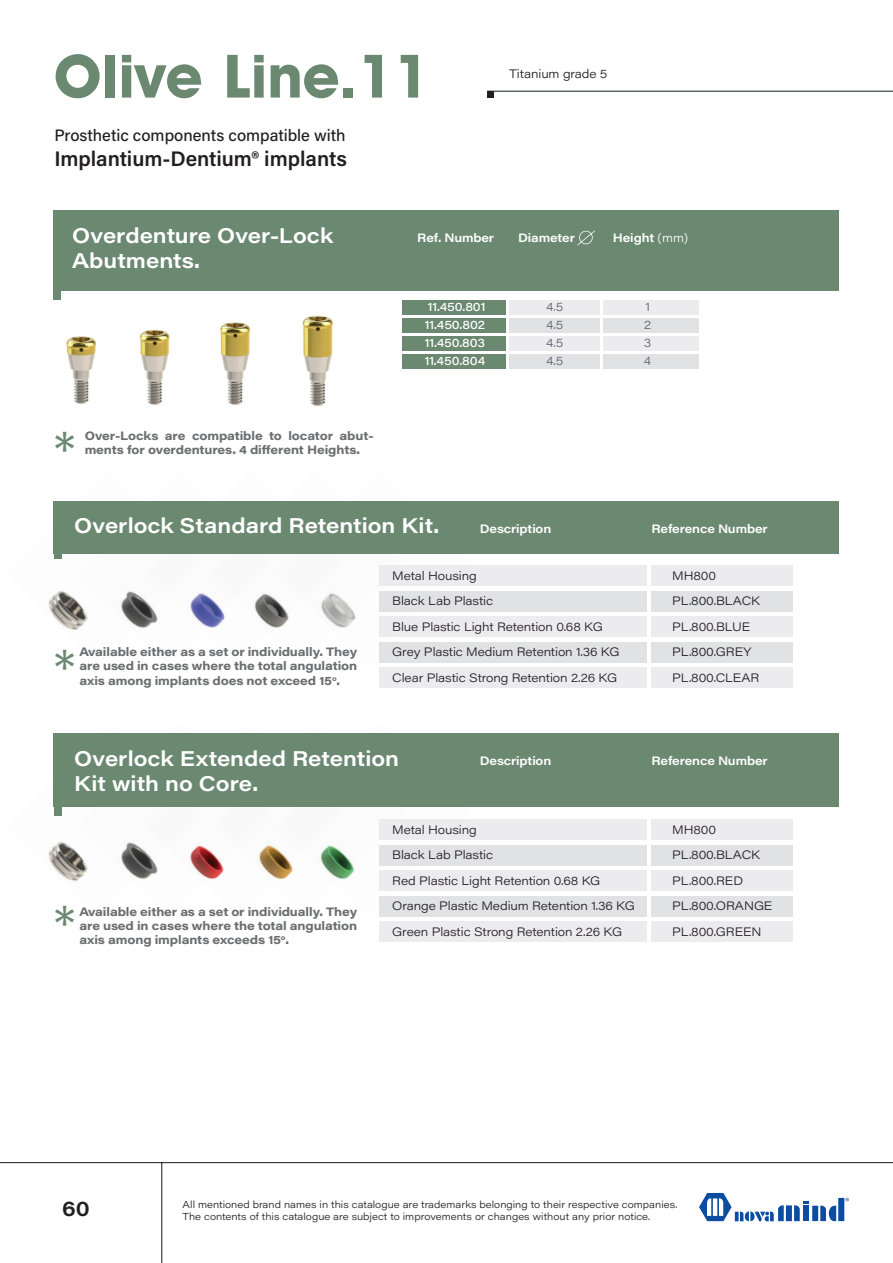
<style>
.page{position:relative;width:893px;height:1263px;background:#fff}
.page>*{position:absolute;margin:0;border:0;box-sizing:border-box;transform-origin:0 0}
.t1{font:700 60px "ITC Avant Garde";color:#6b8871}
.t2{font:300 46.5px "Acumin Pro Wide";color:#6b8871}
.t3{font:600 21px/25.2px "Acumin Pro Wide";color:#fff}
.t4{font:600 21px "Acumin Pro";color:#231f20}
.t5{font:600 21px "Acumin Pro Wide";color:#231f20}
.t6{font:500 16.5px "Acumin Pro";color:#231f20}
.t7{font:300 12px/25.5px "Acumin Pro Wide";letter-spacing:-.01em;color:#231f20}
.t8{font:700 12px/14.4px "Acumin Pro Wide";letter-spacing:-.01em;color:#6c6d70;text-align:justify}
.t9{font:600 12px "Acumin Pro Wide";letter-spacing:-.01em;color:#fff}
.t10{font:500 12px/18px "Acumin Pro Wide";letter-spacing:-.01em;color:#fff;text-align:justify}
.t11{font:300 12px/18px "Acumin Pro Wide";color:#606573;text-align:justify}
.t12{font:300 9.9px/11.9px "Acumin Pro Wide";color:#231f20}
.s1{font-weight:300}
</style>
<div class="page">
<hr style="left:0;top:1162px;width:893px;height:1px;background:#161b22">
<hr style="left:161px;top:1162px;width:1px;height:101px;background:#161b22">
<div style="left:487px;top:91px;width:7px;height:7px;background:#231f20"></div>
<hr style="left:487px;top:91px;width:406px;height:1px;background:#161b22">
<svg style="left:699px;top:1193px;width:150px;height:28px"></svg>
<div style="left:53px;top:211px;width:786px;height:80px;background:#6b8871"></div>
<div style="left:402px;top:300px;width:104px;height:15px;background:#6b8871"></div>
<div style="left:402px;top:318px;width:104px;height:15px;background:#6b8871"></div>
<div style="left:402px;top:336px;width:104px;height:15px;background:#6b8871"></div>
<div style="left:402px;top:354px;width:104px;height:15px;background:#6b8871"></div>
<div style="left:604px;top:300px;width:95px;height:15px;background:#ececee"></div>
<div style="left:604px;top:318px;width:95px;height:15px;background:#e1e2e4"></div>
<div style="left:604px;top:336px;width:95px;height:15px;background:#ececee"></div>
<div style="left:604px;top:354px;width:95px;height:15px;background:#e1e2e4"></div>
<div style="left:509px;top:300px;width:90px;height:15px;background:#ececee"></div>
<div style="left:509px;top:318px;width:90px;height:15px;background:#e1e2e4"></div>
<div style="left:509px;top:336px;width:90px;height:15px;background:#ececee"></div>
<div style="left:509px;top:354px;width:90px;height:15px;background:#e1e2e4"></div>
<svg style="left:577px;top:231px;width:18px;height:14px"></svg>
<img style="left:53px;top:291px;width:33px;height:113px">
<img style="left:86px;top:329px;width:80px;height:76px">
<img style="left:166px;top:322px;width:83px;height:83px">
<img style="left:249px;top:315px;width:84px;height:91px">
<img style="left:48px;top:733px;width:29px;height:148px">
<img style="left:77px;top:733px;width:70px;height:148px">
<img style="left:147px;top:733px;width:69px;height:147px">
<img style="left:216px;top:733px;width:61px;height:146px">
<img style="left:277px;top:733px;width:194px;height:147px">
<img style="left:48px;top:501px;width:29px;height:129px">
<img style="left:77px;top:553px;width:70px;height:77px">
<img style="left:147px;top:553px;width:64px;height:75px">
<img style="left:211px;top:553px;width:66px;height:75px">
<img style="left:277px;top:553px;width:194px;height:75px">
<div style="left:54px;top:501px;width:785px;height:52px;background:#6b8871"></div>
<div style="left:54px;top:552px;width:7px;height:7px;background:#6b8871"></div>
<div style="left:54px;top:734px;width:785px;height:73px;background:#6b8871"></div>
<div style="left:54px;top:805px;width:7px;height:10px;background:#6b8871"></div>
<div style="left:651px;top:565px;width:142px;height:21px;background:#ececee"></div>
<div style="left:651px;top:819px;width:142px;height:21px;background:#ececee"></div>
<div style="left:379px;top:565px;width:267px;height:21px;background:#ececee"></div>
<div style="left:379px;top:819px;width:267px;height:21px;background:#ececee"></div>
<div style="left:651px;top:591px;width:142px;height:21px;background:#e1e2e4"></div>
<div style="left:651px;top:845px;width:142px;height:21px;background:#e1e2e4"></div>
<div style="left:379px;top:591px;width:267px;height:21px;background:#e1e2e4"></div>
<div style="left:379px;top:845px;width:267px;height:21px;background:#e1e2e4"></div>
<div style="left:651px;top:616px;width:142px;height:21px;background:#ececee"></div>
<div style="left:651px;top:870px;width:142px;height:21px;background:#ececee"></div>
<div style="left:379px;top:616px;width:267px;height:21px;background:#ececee"></div>
<div style="left:379px;top:870px;width:267px;height:21px;background:#ececee"></div>
<div style="left:651px;top:642px;width:142px;height:21px;background:#e1e2e4"></div>
<div style="left:651px;top:896px;width:142px;height:21px;background:#e1e2e4"></div>
<div style="left:379px;top:642px;width:267px;height:21px;background:#e1e2e4"></div>
<div style="left:379px;top:896px;width:267px;height:21px;background:#e1e2e4"></div>
<div style="left:651px;top:667px;width:142px;height:21px;background:#ececee"></div>
<div style="left:651px;top:921px;width:142px;height:21px;background:#ececee"></div>
<div style="left:379px;top:667px;width:267px;height:21px;background:#ececee"></div>
<div style="left:379px;top:921px;width:267px;height:21px;background:#ececee"></div>
<h1 class="t1" style="left:54px;top:40px;width:377px">Olive Line.11</h1>
<h3 class="t6" style="left:54px;top:123px;width:293px">Prosthetic components compatible with</h3>
<h3 class="t4" style="left:54px;top:144px;width:294px">Implantium-Dentium® implants</h3>
<p class="t7" style="left:509px;top:60px;width:100px">Titanium grade 5</p>
<h3 class="t3" style="left:72px;top:222px;width:263px">Overdenture Over-Lock<br>Abutments.</h3>
<p class="t9" style="left:417px;top:229px;width:78px">Ref. Number</p>
<p class="t9" style="left:518px;top:229px;width:58px">Diameter</p>
<p class="t9" style="left:613px;top:229px;width:77px">Height <span class="s1">(mm)</span></p>
<p class="t11" style="left:546px;top:297px;width:18px">4.5<br>4.5<br>4.5<br>4.5</p>
<p class="t11" style="left:644px;top:297px;width:9px;text-align:left">1<br>2<br>3<br>4</p>
<p class="t10" style="left:425px;top:297px;width:62px">11.450.801<br>11.450.802<br>11.450.803<br>11.450.804</p>
<h2 class="t2" style="left:54px;top:416px;width:23px">*</h2>
<p class="t8" style="left:85px;top:428px;width:291px">Over-Locks are compatible to locator abut&shy;ments for overdentures. 4 different Heights.</p>
<h3 class="t3" style="left:74px;top:512px;width:367px">Overlock Standard Retention Kit.</h3>
<p class="t9" style="left:480px;top:520px;width:73px">Description</p>
<p class="t8" style="left:79px;top:644px;width:279px">Available either as a set or individually. They are used in cases where the total angulation axis among implants does not exceed 15<sup>o</sup>.</p>
<h2 class="t2" style="left:54px;top:633px;width:23px">*</h2>
<p class="t7" style="left:392px;top:562px;width:229px">Metal Housing<br>Black Lab Plastic<br>Blue Plastic Light Retention 0.68 KG<br>Grey Plastic Medium Retention 1.36 KG<br>Clear Plastic Strong Retention 2.26 KG</p>
<p class="t9" style="left:651px;top:520px;width:118px">Reference Number</p>
<p class="t7" style="left:672px;top:562px;width:89px">MH800<br>PL.800.BLACK<br>PL.800.BLUE<br>PL.800.GREY<br>PL.800.CLEAR</p>
<h3 class="t3" style="left:74px;top:745px;width:326px">Overlock Extended Retention<br>Kit with no Core.</h3>
<p class="t9" style="left:480px;top:752px;width:73px">Description</p>
<h2 class="t2" style="left:54px;top:890px;width:23px">*</h2>
<p class="t8" style="left:79px;top:903px;width:279px">Available either as a set or individually. They are used in cases where the total angulation axis among implants exceeds 15<sup>o</sup>.</p>
<p class="t7" style="left:392px;top:816px;width:244px">Metal Housing<br>Black Lab Plastic<br>Red Plastic Light Retention 0.68 KG<br>Orange Plastic Medium Retention 1.36 KG<br>Green Plastic Strong Retention 2.26 KG</p>
<p class="t9" style="left:651px;top:752px;width:118px">Reference Number</p>
<p class="t7" style="left:672px;top:816px;width:102px">MH800<br>PL.800.BLACK<br>PL.800.RED<br>PL.800.ORANGE<br>PL.800.GREEN</p>
<h3 class="t5" style="left:62px;top:1193px;width:29px">60</h3>
<p class="t12" style="left:183px;top:1198px;width:496px">All mentioned brand names in this catalogue are trademarks belonging to their respective companies.<br>The contents of this catalogue are subject to improvements or changes without any prior notice.</p>
</div>
